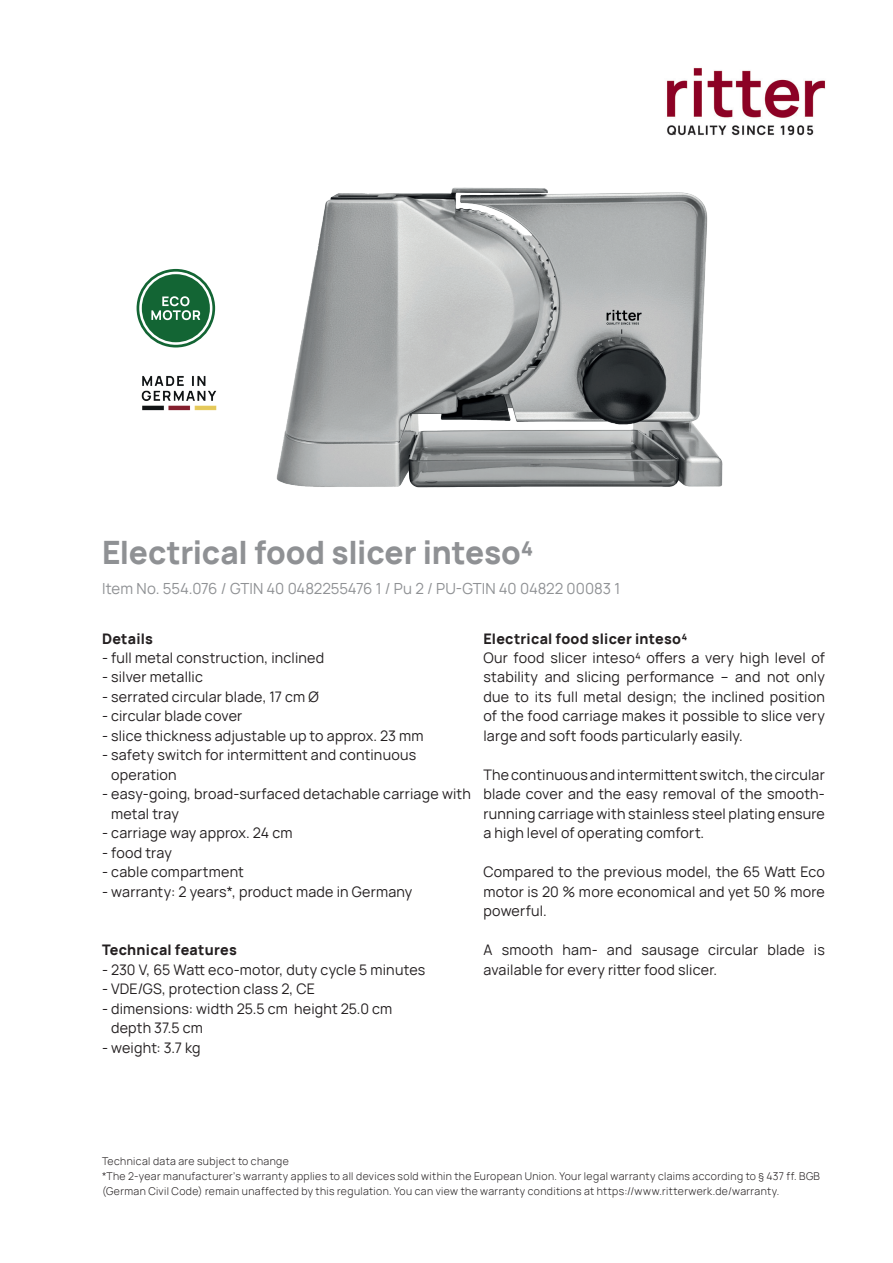
<style>
.page{position:relative;width:893px;height:1263px;background:#fff}
.page>*{position:absolute;margin:0;border:0;box-sizing:border-box;transform-origin:0 0}
.t1{font:800 31.5px "Manrope";letter-spacing:-.005em;color:#8f9194}
.t2{font:15px "Manrope";letter-spacing:-.005em;color:#8f9194}
.t3{font:14.25px/19.5px "Manrope";letter-spacing:.015em;color:#231f20}
.t4{font:800 14.25px "Manrope";letter-spacing:.015em;color:#231f20}
.t5{font:300 10.5px/15px "Manrope";letter-spacing:.035em;color:#231f20}
</style>
<div class="page">
<img style="left:667px;top:67px;width:158px;height:69px">
<img style="left:276px;top:187px;width:447px;height:301px">
<svg style="left:137px;top:269px;width:78px;height:78px"></svg>
<img style="left:141px;top:375px;width:76px;height:36px">
<h1 class="t1" style="left:102px;top:526px;width:433px">Electrical food slicer inteso⁴</h1>
<p class="t2" style="left:102px;top:577px;width:520px">Item No. 554.076 / GTIN 40 0482255476 1 / Pu 2 / PU-GTIN 40 04822 00083 1</p>
<p class="t4" style="left:483px;top:626px;width:205px">Electrical food slicer inteso⁴</p>
<p class="t3" style="left:483px;top:647px;width:343px;text-align:justify">Our food slicer inteso⁴ offers a very high level of stability and slicing performance – and not only due to its full metal design; the inclined position of the food carriage makes it possible to slice very large and soft foods particularly easily.</p>
<p class="t3" style="left:483px;top:764px;width:343px;text-align:justify">The continuous and intermittent switch, the circular blade cover and the easy removal of the smooth&shy;running carriage with stainless steel plating ensure a high level of operating comfort.</p>
<p class="t3" style="left:483px;top:862px;width:343px;text-align:justify">Compared to the previous model, the 65 Watt Eco motor is 20 % more economical and yet 50 % more powerful.</p>
<p class="t3" style="left:483px;top:940px;width:343px">A smooth ham- and sausage circular blade is available for every ritter food slicer.</p>
<p class="t4" style="left:102px;top:626px;width:52px">Details</p>
<p class="t3" style="left:102px;top:647px;width:224px">- full metal construction, inclined</p>
<p class="t3" style="left:102px;top:667px;width:102px">- silver metallic</p>
<p class="t3" style="left:102px;top:686px;width:218px">- serrated circular blade, 17 cm Ø</p>
<p class="t3" style="left:102px;top:706px;width:142px">- circular blade cover</p>
<p class="t3" style="left:102px;top:725px;width:323px">- slice thickness adjustable up to approx. 23 mm</p>
<p class="t3" style="left:111px;top:745px;width:307px;text-indent:-9px">- safety switch for intermittent and continuous operation</p>
<p class="t3" style="left:111px;top:784px;width:361px;text-indent:-9px">- easy-going, broad-surfaced detachable carriage with metal tray</p>
<p class="t3" style="left:102px;top:823px;width:192px">- carriage way approx. 24 cm</p>
<p class="t3" style="left:102px;top:842px;width:71px">- food tray</p>
<p class="t3" style="left:102px;top:862px;width:143px">- cable compartment</p>
<p class="t3" style="left:102px;top:881px;width:312px">- warranty: 2 years*, product made in Germany</p>
<p class="t4" style="left:102px;top:938px;width:136px">Technical features</p>
<p class="t3" style="left:102px;top:959px;width:325px">- 230 V, 65 Watt eco-motor, duty cycle 5 minutes</p>
<p class="t3" style="left:102px;top:979px;width:214px">- VDE/GS, protection class 2, CE</p>
<p class="t3" style="left:111px;top:998px;width:283px;text-indent:-9px">- dimensions: width 25.5 cm height 25.0 cm depth 37.5 cm</p>
<p class="t3" style="left:102px;top:1037px;width:100px">- weight: 3.7 kg</p>
<p class="t5" style="left:102px;top:1153px;width:719px">Technical data are subject to change<br>*The 2-year manufacturer's warranty applies to all devices sold within the European Union. Your legal warranty claims according to § 437 ff. BGB (German Civil Code) remain unaffected by this regulation. You can view the warranty conditions at https://www.ritterwerk.de/warranty.</p>
</div>
